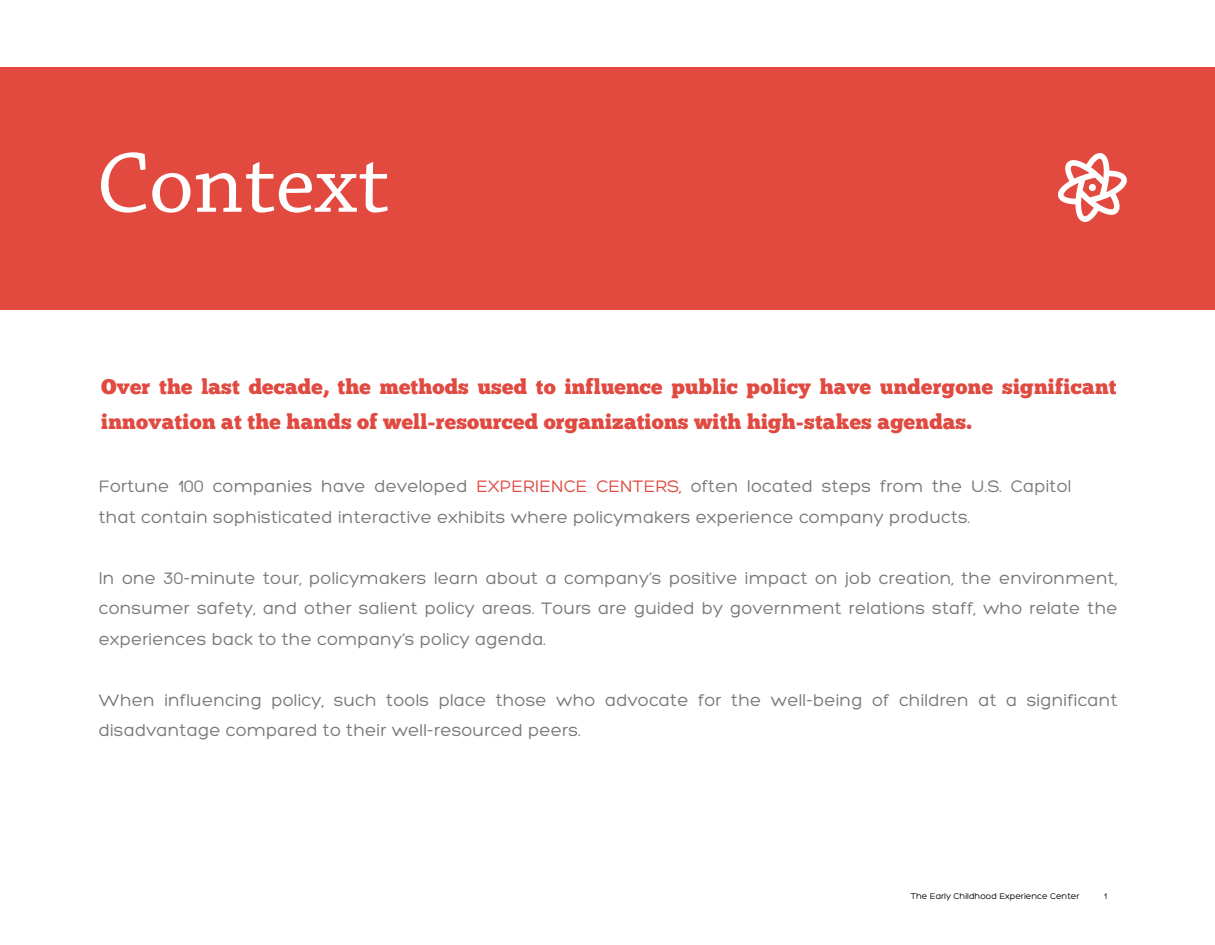
<style>
.page{position:relative;width:1215px;height:945px;background:#fff}
.page>*{position:absolute;margin:0;border:0;box-sizing:border-box;transform-origin:0 0}
.t1{font:90px "Chaparral Pro";letter-spacing:-.005em;color:#fff}
.t2{font:21px/35.5px "Chunk Five";letter-spacing:.01em;color:#e04a41}
.t3{font:18px/30.5px "Hero";letter-spacing:.01em;color:#787779}
.t4{font:9px "Hero";color:#000}
.s1{color:#e04a41}
</style>
<div class="page">
<div style="left:0;top:68px;width:1215px;height:242px;background:#e34a3f"></div>
<svg style="left:1058px;top:153px;width:69px;height:69px"></svg>
<div style="left:1089px;top:184px;width:7px;height:7px;background:#fff;border-radius:50%"></div>
<h1 class="t1" style="left:96px;top:133px;width:294px">Context</h1>
<p class="t2" style="left:101px;top:369px;width:1017px">Over the last decade, the methods used to influence public policy have undergone significant innovation at the hands of well-resourced organizations with high-stakes agendas.</p>
<p class="t3" style="left:99px;top:470px;width:974px;line-height:31.3px">Fortune 100 companies have developed <span class="s1">EXPERIENCE CENTERS,</span> often located steps from the U.S. Capitol that contain sophisticated interactive exhibits where policymakers experience company products.</p>
<p class="t3" style="left:99px;top:563px;width:1020px;text-align:justify">In one 30-minute tour, policymakers learn about a company’s positive impact on job creation, the environment, consumer safety, and other salient policy areas. Tours are guided by government relations staff, who relate the experiences back to the company’s policy agenda.</p>
<p class="t3" style="left:99px;top:685px;width:1020px">When influencing policy, such tools place those who advocate for the well-being of children at a significant disadvantage compared to their well-resourced peers.</p>
<p class="t4" style="left:911px;top:891px;width:170px">The Early Childhood Experience Center</p>
<p class="t4" style="left:1104px;top:891px;width:4px">1</p>
</div>
